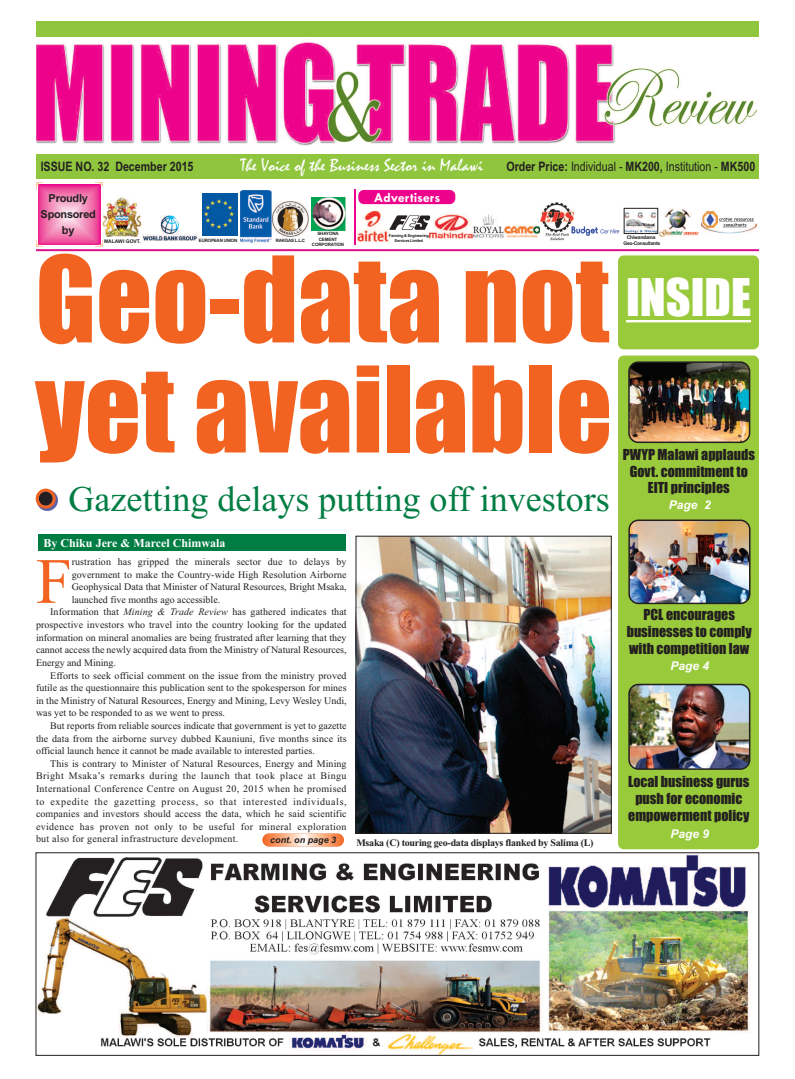
<style>
.page{position:relative;width:795px;height:1079px;background:#fff}
.page>*{position:absolute;margin:0;border:0;box-sizing:border-box;transform-origin:0 0}
.t1{font:110px/110px "Impact";color:#f26221}
.t2{font:64.5px "Times New Roman";color:#f26221}
.t3{font:48px "Impact";color:#fff}
.t4{font:36px "Times New Roman";color:#007d43}
.t5{font:18px "Mistral";color:#fff}
.t6{font:14px/16.8px "Impact";color:#231f20;text-align:center}
.t7{font:700 14px "Tw Cen";color:#fff}
.t8{font:13px "Arial Narrow";color:#231f20}
.t9{font:700 13px "Arial Narrow";color:#231f20}
.t10{font:700 12px "Times New Roman";color:#fff}
.t11{font:italic 700 12px "Arial";color:#fff}
.t12{font:700 11px/16px "Arial";letter-spacing:-.025em;color:#231f20;text-align:center}
.t13{font:10px "Times New Roman";letter-spacing:.01em;color:#231f20}
.t14{font:10px "Times New Roman";letter-spacing:.03em;color:#231f20}
.t15{font:10px "Times New Roman";letter-spacing:.06em;color:#231f20}
.t16{font:10px "Times New Roman";letter-spacing:.045em;color:#231f20}
.t17{font:10px "Times New Roman";letter-spacing:.035em;color:#231f20}
.t18{font:700 10px "Times New Roman";letter-spacing:-.025em;color:#231f20}
.t19{font:italic 700 9px "Arial";color:#231f20}
.t20{font:700 5px/6px "Arial";letter-spacing:-.05em;color:#231f20;text-align:center}
.t21{font:700 5px "Arial";color:#231f20}
.t22{font:700 4.5px/5.4px "Arial";letter-spacing:-.025em;color:#231f20;text-align:center}
.t23{font:700 4.5px "Arial";letter-spacing:-.05em;color:#231f20}
.t24{font:700 4px/4.8px "Arial";letter-spacing:-.05em;color:#231f20;text-align:center}
.s1{font-weight:700}
.s2{font-style:italic}
</style>
<div class="page">
<div style="left:36px;top:21px;width:723px;height:15px;background:#8fc63e"></div>
<div style="left:36px;top:154px;width:722px;height:24px;background:#8fc63e"></div>
<div style="left:618px;top:355px;width:141px;height:494px;background:#99ca3b;border-radius:6px"></div>
<div style="left:358px;top:190px;width:97px;height:14px;background:#ed028c;border-radius:6px"></div>
<svg style="left:281px;top:210px;width:28px;height:27px"></svg>
<img style="left:272px;top:201px;width:36px;height:35px">
<img style="left:626px;top:210px;width:30px;height:21px">
<div style="left:624px;top:208px;width:34px;height:25px;border:1px solid #231f20"></div>
<img style="left:38px;top:854px;width:712px;height:199px">
<div style="left:36px;top:852px;width:723px;height:203px;border:1px solid #231f20"></div>
<div style="left:618px;top:255px;width:141px;height:94px;background:#99ca3b;border-radius:6px"></div>
<hr style="left:626px;top:320px;width:125px;height:2px;background:#fff">
<img style="left:628px;top:361px;width:122px;height:82px">
<hr style="left:36px;top:249px;width:723px;height:2px;background:#da108b">
<img style="left:142px;top:215px;width:56px;height:25px">
<img style="left:203px;top:193px;width:34px;height:42px">
<img style="left:240px;top:190px;width:31px;height:53px">
<img style="left:628px;top:683px;width:122px;height:86px">
<img style="left:628px;top:519px;width:122px;height:85px">
<img style="left:35px;top:494px;width:23px;height:17px">
<svg style="left:36px;top:488px;width:20px;height:20px"></svg>
<hr style="left:354px;top:190px;width:1px;height:55px;background:#ed028c">
<svg style="left:37px;top:183px;width:65px;height:64px;background:#f27db5"></svg>
<img style="left:701px;top:209px;width:55px;height:24px">
<img style="left:311px;top:198px;width:35px;height:32px">
<img style="left:102px;top:197px;width:40px;height:39px">
<svg style="left:263px;top:833px;width:81px;height:13px"></svg>
<img style="left:430px;top:214px;width:42px;height:25px">
<img style="left:660px;top:209px;width:40px;height:28px">
<img style="left:474px;top:214px;width:30px;height:24px">
<img style="left:36px;top:41px;width:722px;height:105px">
<div style="left:38px;top:534px;width:307px;height:17px;background:#007d43"></div>
<img style="left:357px;top:210px;width:33px;height:32px">
<img style="left:540px;top:202px;width:33px;height:39px">
<img style="left:569px;top:225px;width:51px;height:13px">
<img style="left:358px;top:538px;width:251px;height:293px">
<div style="left:356px;top:536px;width:255px;height:297px;border:1px solid #231f20"></div>
<img style="left:389px;top:214px;width:41px;height:18px">
<img style="left:505px;top:225px;width:34px;height:13px">
<h3 class="t9" style="left:41px;top:159px;width:154px">ISSUE NO. 32 December 2015</h3>
<h3 class="t5" style="left:241px;top:154px;width:244px">The Voice of the Business Sector in Malawi</h3>
<h3 class="t8" style="left:506px;top:159px;width:250px"><span class="s1">Order Price:</span> Individual - <span class="s1">MK200,</span> Institution - <span class="s1">MK500</span></h3>
<p class="t12" style="left:41px;top:190px;width:57px">Proudly<br>Sponsored by</p>
<p class="t21" style="left:104px;top:238px;width:38px">MALAWI GOVT.</p>
<p class="t23" style="left:199px;top:238px;width:40px">EUROPEAN UNION</p>
<p class="t22" style="left:312px;top:231px;width:34px">SHAYONA<br>CEMENT<br>CORPORATION</p>
<p class="t22" style="left:276px;top:238px;width:31px">RAKGAS L.L.C</p>
<h3 class="t7" style="left:374px;top:189px;width:68px">Advertisers</h3>
<p class="t24" style="left:389px;top:233px;width:42px">Farming &amp; Engineering<br>Services Limited</p>
<h1 class="t1" style="left:35px;top:249px;width:578px">Geo-data not yet available</h1>
<h3 class="t4" style="left:68px;top:477px;width:543px">Gazetting delays putting off investors</h3>
<p class="t10" style="left:44px;top:535px;width:183px">By Chiku Jere &amp; Marcel Chimwala</p>
<h2 class="t2" style="left:36px;top:542px;width:37px">F</h2>
<p class="t13" style="left:72px;top:555px;width:276px">rustration has gripped the minerals sector due to delays by</p>
<p class="t13" style="left:72px;top:568px;width:276px">government to make the Country-wide High Resolution Airborne</p>
<p class="t13" style="left:72px;top:581px;width:276px">Geophysical Data that Minister of Natural Resources, Bright Msaka,</p>
<p class="t13" style="left:72px;top:593px;width:150px">launched five months ago accessible.</p>
<p class="t13" style="left:50px;top:606px;width:298px">Information that <span class="s2">Mining &amp; Trade Review</span> has gathered indicates that</p>
<p class="t13" style="left:36px;top:618px;width:312px">prospective investors who travel into the country looking for the updated</p>
<p class="t13" style="left:36px;top:631px;width:312px">information on mineral anomalies are being frustrated after learning that they</p>
<p class="t13" style="left:36px;top:644px;width:312px">cannot access the newly acquired data from the Ministry of Natural Resources,</p>
<p class="t13" style="left:36px;top:656px;width:82px">Energy and Mining.</p>
<p class="t13" style="left:50px;top:669px;width:298px">Efforts to seek official comment on the issue from the ministry proved</p>
<p class="t13" style="left:36px;top:681px;width:312px">futile as the questionnaire this publication sent to the spokesperson for mines</p>
<p class="t13" style="left:36px;top:694px;width:312px">in the Ministry of Natural Resources, Energy and Mining, Levy Wesley Undi,</p>
<p class="t13" style="left:36px;top:707px;width:191px">was yet to be responded to as we went to press.</p>
<p class="t13" style="left:50px;top:719px;width:298px">But reports from reliable sources indicate that government is yet to gazette</p>
<p class="t13" style="left:36px;top:732px;width:312px">the data from the airborne survey dubbed Kauniuni, five months since its</p>
<p class="t13" style="left:36px;top:744px;width:280px">official launch hence it cannot be made available to interested parties.</p>
<p class="t13" style="left:50px;top:757px;width:298px">This is contrary to Minister of Natural Resources, Energy and Mining</p>
<p class="t16" style="left:36px;top:770px;width:312px">Bright Msaka’s remarks during the launch that took place at Bingu</p>
<p class="t14" style="left:36px;top:782px;width:312px">International Conference Centre on August 20, 2015 when he promised</p>
<p class="t15" style="left:36px;top:795px;width:312px">to expedite the gazetting process, so that interested individuals,</p>
<p class="t13" style="left:36px;top:807px;width:312px">companies and investors should access the data, which he said scientific</p>
<p class="t17" style="left:36px;top:820px;width:312px">evidence has proven not only to be useful for mineral exploration</p>
<p class="t13" style="left:36px;top:833px;width:204px">but also for general infrastructure development.</p>
<p class="t19" style="left:270px;top:834px;width:68px">cont. on page 3</p>
<p class="t18" style="left:356px;top:836px;width:239px">Msaka (C) touring geo-data displays flanked by Salima (L)</p>
<p class="t20" style="left:623px;top:234px;width:38px">Chiwandama<br>Geo-Consultants</p>
<h3 class="t3" style="left:626px;top:272px;width:126px">INSIDE</h3>
<h3 class="t6" style="left:623px;top:446px;width:134px">PWYP Malawi applauds<br>Govt. commitment to<br>EITI principles</h3>
<p class="t11" style="left:669px;top:498px;width:44px">Page 2</p>
<h3 class="t6" style="left:627px;top:606px;width:127px">PCL encourages businesses to comply with competition law</h3>
<p class="t11" style="left:670px;top:658px;width:40px">Page 4</p>
<h3 class="t6" style="left:628px;top:773px;width:123px">Local business gurus push for economic empowerment policy</h3>
<p class="t11" style="left:670px;top:826px;width:40px">Page 9</p>
</div>
